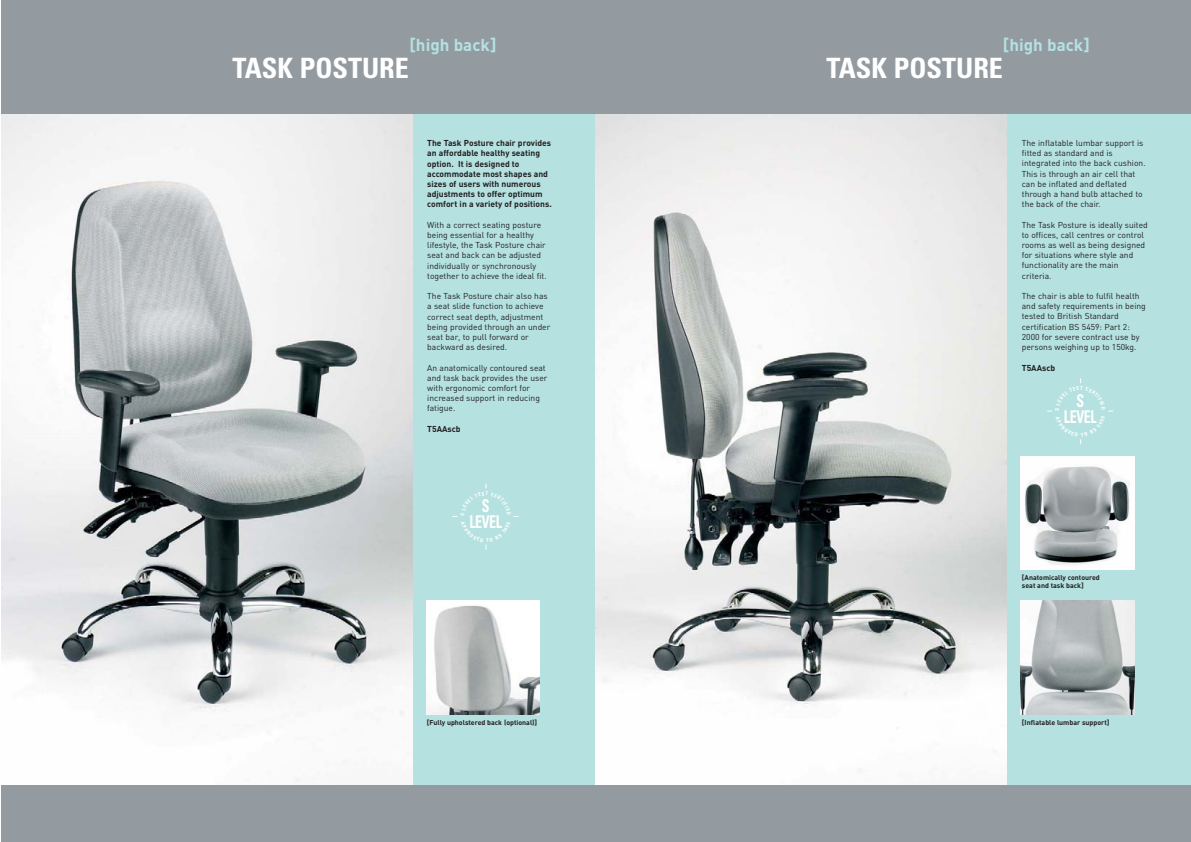
<style>
.page{position:relative;width:1191px;height:842px;background:#fff}
.page>*{position:absolute;margin:0;border:0;box-sizing:border-box;transform-origin:0 0}
.t1{font:700 condensed 28px "Univers";color:#fff}
.t2{font:700 condensed 17.5px/15.6px "Univers";letter-spacing:-.025em;color:#fff;text-align:center;scale:.79 1}
.t3{font:700 17px "DIN";color:#b5e1e1}
.t4{font:8.5px/10.2px "DIN";color:#231f20}
.t5{font:700 8.5px/10.2px "DIN";color:#231f20}
.t6{font:700 7px/8.4px "DIN";color:#231f20}
</style>
<div class="page">
<div style="left:1px;top:0;width:595px;height:842px;background:#b5e1e1"></div>
<img style="left:1px;top:113px;width:411px;height:672px">
<div style="left:1px;top:0;width:595px;height:113px;background:#939ba1"></div>
<img style="left:426px;top:601px;width:114px;height:114px">
<div style="left:1px;top:785px;width:595px;height:57px;background:#939ba1"></div>
<div style="left:595px;top:0;width:595px;height:842px;background:#b5e1e1"></div>
<img style="left:595px;top:113px;width:411px;height:672px">
<div style="left:595px;top:0;width:595px;height:113px;background:#939ba1"></div>
<img style="left:1020px;top:456px;width:114px;height:114px">
<img style="left:1020px;top:601px;width:114px;height:113px">
<div style="left:595px;top:785px;width:595px;height:57px;background:#939ba1"></div>
<svg style="left:452px;top:484px;width:66px;height:66px"></svg>
<svg style="left:1047px;top:378px;width:66px;height:66px"></svg>
<h3 class="t3" style="left:409px;top:33px;width:88px">[high back]</h3>
<h3 class="t3" style="left:1003px;top:33px;width:88px">[high back]</h3>
<h1 class="t1" style="left:232px;top:58px;width:178px">TASK POSTURE</h1>
<h1 class="t1" style="left:826px;top:58px;width:178px">TASK POSTURE</h1>
<p class="t5" style="left:427px;top:138px;width:126px">The Task Posture chair provides an affordable healthy seating option. It is designed to accommodate most shapes and sizes of users with numerous adjustments to offer optimum comfort in a variety of positions.</p>
<p class="t4" style="left:427px;top:219px;width:121px">With a correct seating posture being essential for a healthy lifestyle, the Task Posture chair seat and back can be adjusted individually or synchronously together to achieve the ideal fit.</p>
<p class="t4" style="left:427px;top:291px;width:125px">The Task Posture chair also has a seat slide function to achieve correct seat depth, adjustment being provided through an under seat bar, to pull forward or backward as desired.</p>
<p class="t4" style="left:427px;top:362px;width:122px">An anatomically contoured seat and task back provides the user with ergonomic comfort for increased support in reducing fatigue.</p>
<p class="t5" style="left:427px;top:424px;width:35px">T5AAscb</p>
<p class="t4" style="left:1021px;top:138px;width:125px">The inflatable lumbar support is fitted as standard and is integrated into the back cushion.<br>This is through an air cell that can be inflated and deflated through a hand bulb attached to the back of the chair.</p>
<p class="t4" style="left:1021px;top:219px;width:127px">The Task Posture is ideally suited to offices, call centres or control rooms as well as being designed for situations where style and functionality are the main criteria.</p>
<p class="t4" style="left:1021px;top:291px;width:126px">The chair is able to fulfil health and safety requirements in being tested to British Standard certification BS 5459: Part 2:<br>2000 for severe contract use by persons weighing up to 150kg.</p>
<p class="t5" style="left:1021px;top:362px;width:35px">T5AAscb</p>
<h2 class="t2" style="left:1064px;top:395px;width:43px">S<br>LEVEL</h2>
<h2 class="t2" style="left:469px;top:500px;width:43px">S<br>LEVEL</h2>
<p class="t6" style="left:1022px;top:572px;width:79px">[Anatomically contoured seat and task back]</p>
<p class="t6" style="left:427px;top:718px;width:112px">[Fully upholstered back (optional)]</p>
<p class="t6" style="left:1022px;top:718px;width:89px">[Inflatable lumbar support]</p>
</div>
